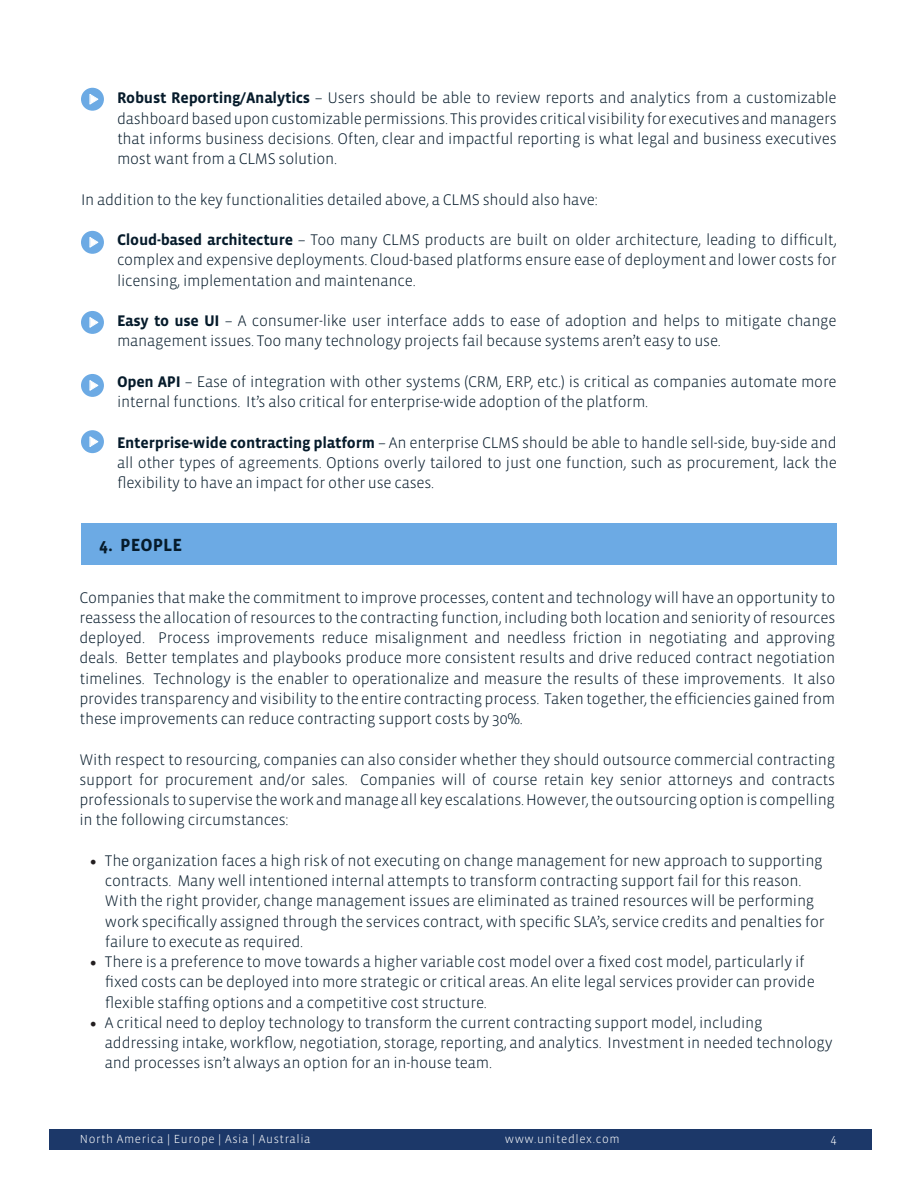
<style>
.page{position:relative;width:918px;height:1188px;background:#fff}
.page>*{position:absolute;margin:0;border:0;box-sizing:border-box;transform-origin:0 0}
.t1{font:700 18px "Vista Sans";color:#061b2b}
.t2{font:300 15.75px/20.2px "Vista Sans";letter-spacing:-.015em;color:#061b2b;text-align:justify}
.t3{font:300 12.75px "Vista Sans";color:#fff}
.t4{font:300 12px "Vista Sans";letter-spacing:.05em;color:#fff}
.s1{font-weight:700}
.s2{font-family:"Minion Pro";font-weight:400;font-size:18px;color:#231f20}
</style>
<div class="page">
<div style="left:49px;top:1130px;width:823px;height:20px;background:#1c3869"></div>
<div style="left:81px;top:88px;width:23px;height:23px;background:#6caae4;border-radius:50%"></div>
<svg style="left:89px;top:94px;width:10px;height:11px"></svg>
<div style="left:81px;top:231px;width:23px;height:23px;background:#6caae4;border-radius:50%"></div>
<svg style="left:89px;top:237px;width:10px;height:11px"></svg>
<div style="left:81px;top:311px;width:23px;height:23px;background:#6caae4;border-radius:50%"></div>
<svg style="left:89px;top:317px;width:10px;height:11px"></svg>
<div style="left:81px;top:374px;width:23px;height:23px;background:#6caae4;border-radius:50%"></div>
<svg style="left:89px;top:380px;width:10px;height:11px"></svg>
<div style="left:81px;top:430px;width:23px;height:23px;background:#6caae4;border-radius:50%"></div>
<svg style="left:89px;top:436px;width:10px;height:11px"></svg>
<div style="left:81px;top:523px;width:756px;height:42px;background:#6caae4"></div>
<p class="t2" style="left:117px;top:88px;width:721px"><span class="s1">Robust Reporting/Analytics</span> – Users should be able to review reports and analytics from a customizable dashboard based upon customizable permissions. This provides critical visibility for executives and managers that informs business decisions. Often, clear and impactful reporting is what legal and business executives most want from a CLMS solution.</p>
<p class="t2" style="left:81px;top:189px;width:518px">In addition to the key functionalities detailed above, a CLMS should also have:</p>
<p class="t2" style="left:117px;top:230px;width:721px"><span class="s1">Cloud-based architecture</span> – Too many CLMS products are built on older architecture, leading to difficult, complex and expensive deployments. Cloud-based platforms ensure ease of deployment and lower costs for licensing, implementation and maintenance.</p>
<p class="t2" style="left:117px;top:311px;width:721px"><span class="s1">Easy to use UI</span> – A consumer-like user interface adds to ease of adoption and helps to mitigate change management issues. Too many technology projects fail because systems aren’t easy to use.</p>
<p class="t2" style="left:117px;top:372px;width:721px"><span class="s1">Open API</span> – Ease of integration with other systems (CRM, ERP, etc.) is critical as companies automate more internal functions. It’s also critical for enterprise-wide adoption of the platform.</p>
<p class="t2" style="left:117px;top:432px;width:721px"><span class="s1">Enterprise-wide contracting platform</span> – An enterprise CLMS should be able to handle sell-side, buy-side and all other types of agreements. Options overly tailored to just one function, such as procurement, lack the flexibility to have an impact for other use cases.</p>
<p class="t1" style="left:99px;top:536px;width:85px">4. PEOPLE</p>
<p class="t2" style="left:79px;top:588px;width:757px">Companies that make the commitment to improve processes, content and technology will have an opportunity to reassess the allocation of resources to the contracting function, including both location and seniority of resources deployed. Process improvements reduce misalignment and needless friction in negotiating and approving deals. Better templates and playbooks produce more consistent results and drive reduced contract negotiation timelines. Technology is the enabler to operationalize and measure the results of these improvements. It also provides transparency and visibility to the entire contracting process. Taken together, the efficiencies gained from these improvements can reduce contracting support costs by 30%.</p>
<p class="t2" style="left:79px;top:750px;width:757px">With respect to resourcing, companies can also consider whether they should outsource commercial contracting support for procurement and/or sales. Companies will of course retain key senior attorneys and contracts professionals to supervise the work and manage all key escalations. However, the outsourcing option is compelling in the following circumstances:</p>
<p class="t2" style="left:105px;top:851px;width:721px;text-align:left;text-indent:-15px"><span class="s2">•</span> The organization faces a high risk of not executing on change management for new approach to supporting contracts. Many well intentioned internal attempts to transform contracting support fail for this reason.<br>With the right provider, change management issues are eliminated as trained resources will be performing work specifically assigned through the services contract, with specific SLA’s, service credits and penalties for failure to execute as required.</p>
<p class="t2" style="left:105px;top:952px;width:711px;text-align:left;text-indent:-15px"><span class="s2">•</span> There is a preference to move towards a higher variable cost model over a fixed cost model, particularly if fixed costs can be deployed into more strategic or critical areas. An elite legal services provider can provide flexible staffing options and a competitive cost structure.</p>
<p class="t2" style="left:105px;top:1013px;width:729px;text-align:left;text-indent:-15px"><span class="s2">•</span> A critical need to deploy technology to transform the current contracting support model, including addressing intake, workflow, negotiation, storage, reporting, and analytics. Investment in needed technology and processes isn’t always an option for an in-house team.</p>
<p class="t4" style="left:80px;top:1133px;width:232px">North America | Europe | Asia | Australia</p>
<p class="t4" style="left:505px;top:1133px;width:117px">www.unitedlex.com</p>
<p class="t3" style="left:830px;top:1132px;width:8px">4</p>
</div>
